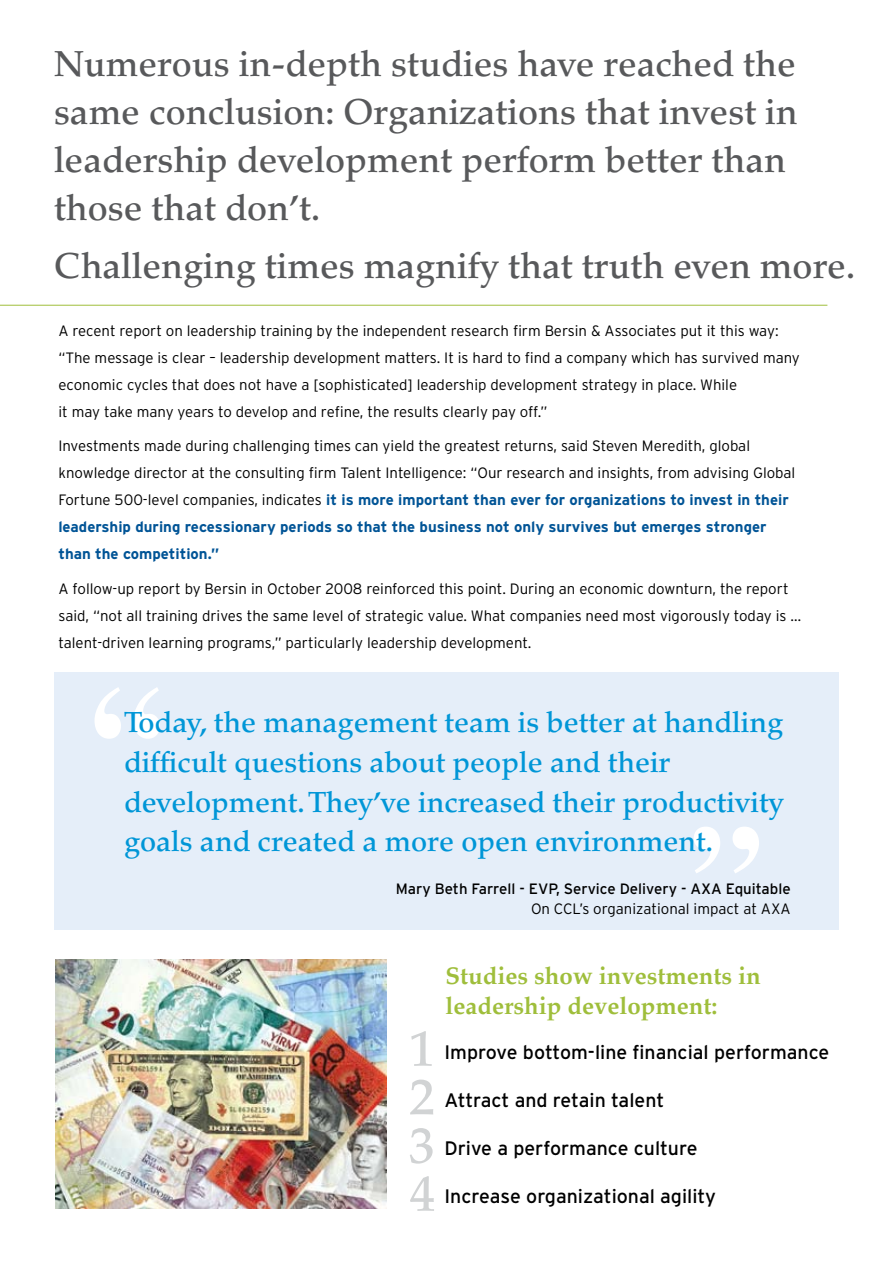
<style>
.page{position:relative;width:893px;height:1263px;background:#fff}
.page>*{position:absolute;margin:0;border:0;box-sizing:border-box;transform-origin:0 0}
.t1{font:500 50.7px/48.3px "Palatino";color:#d1d3d4;text-align:justify}
.t2{font:500 36px/48px "Palatino";color:#58595b}
.t3{font:500 28.95px/39.9px "Palatino";color:#0096d7}
.t4{font:700 24px/30px "Palatino";color:#9fbe3b}
.t5{font:19.5px "Interstate";color:#000}
.t6{font:300 15px/27px "Interstate";color:#000}
.t7{font:15px "Interstate";color:#000}
.s1{font-weight:700;color:#005496}
</style>
<div class="page">
<div style="left:54px;top:673px;width:785px;height:257px;background:#e5eef9"></div>
<img style="left:55px;top:960px;width:331px;height:249px">
<svg style="left:694px;top:827px;width:65px;height:46px"></svg>
<svg style="left:94px;top:687px;width:66px;height:52px"></svg>
<hr style="left:0;top:305px;width:827px;height:1px;background:#9fbe3b">
<h2 class="t2" style="left:54px;top:40px;width:745px">Numerous in-depth studies have reached the same conclusion: Organizations that invest in leadership development perform better than those that don’t.</h2>
<h2 class="t2" style="left:54px;top:242px;width:802px">Challenging times magnify that truth even more.</h2>
<p class="t6" style="left:58px;top:317px;width:743px">A recent report on leadership training by the independent research firm Bersin &amp; Associates put it this way: “The message is clear – leadership development matters. It is hard to find a company which has survived many economic cycles that does not have a [sophisticated] leadership development strategy in place. While<br>it may take many years to develop and refine, the results clearly pay off.”</p>
<p class="t6" style="left:58px;top:432px;width:738px">Investments made during challenging times can yield the greatest returns, said Steven Meredith, global knowledge director at the consulting firm Talent Intelligence: “Our research and insights, from advising Global Fortune 500-level companies, indicates <span class="s1">it is more important than ever for organizations to invest in their leadership during recessionary periods so that the business not only survives but emerges stronger than the competition.”</span></p>
<p class="t6" style="left:58px;top:575px;width:744px">A follow-up report by Bersin in October 2008 reinforced this point. During an economic downturn, the report said, “not all training drives the same level of strategic value. What companies need most vigorously today is … talent-driven learning programs,” particularly leadership development.</p>
<h3 class="t3" style="left:124px;top:702px;width:662px">Today, the management team is better at handling difficult questions about people and their development. They’ve increased their productivity goals and created a more open environment.</h3>
<p class="t7" style="left:396px;top:880px;width:396px">Mary Beth Farrell - EVP, Service Delivery - AXA Equitable</p>
<p class="t6" style="left:531px;top:895px;width:261px">On CCL’s organizational impact at AXA</p>
<h1 class="t1" style="left:410px;top:1025px;width:27px">1<br>2<br>3<br>4</h1>
<h3 class="t4" style="left:446px;top:960px;width:317px">Studies show investments in leadership development:</h3>
<h3 class="t5" style="left:444px;top:1041px;width:386px">Improve bottom-line financial performance</h3>
<h3 class="t5" style="left:444px;top:1089px;width:221px">Attract and retain talent</h3>
<h3 class="t5" style="left:444px;top:1137px;width:254px">Drive a performance culture</h3>
<h3 class="t5" style="left:444px;top:1185px;width:273px">Increase organizational agility</h3>
</div>
